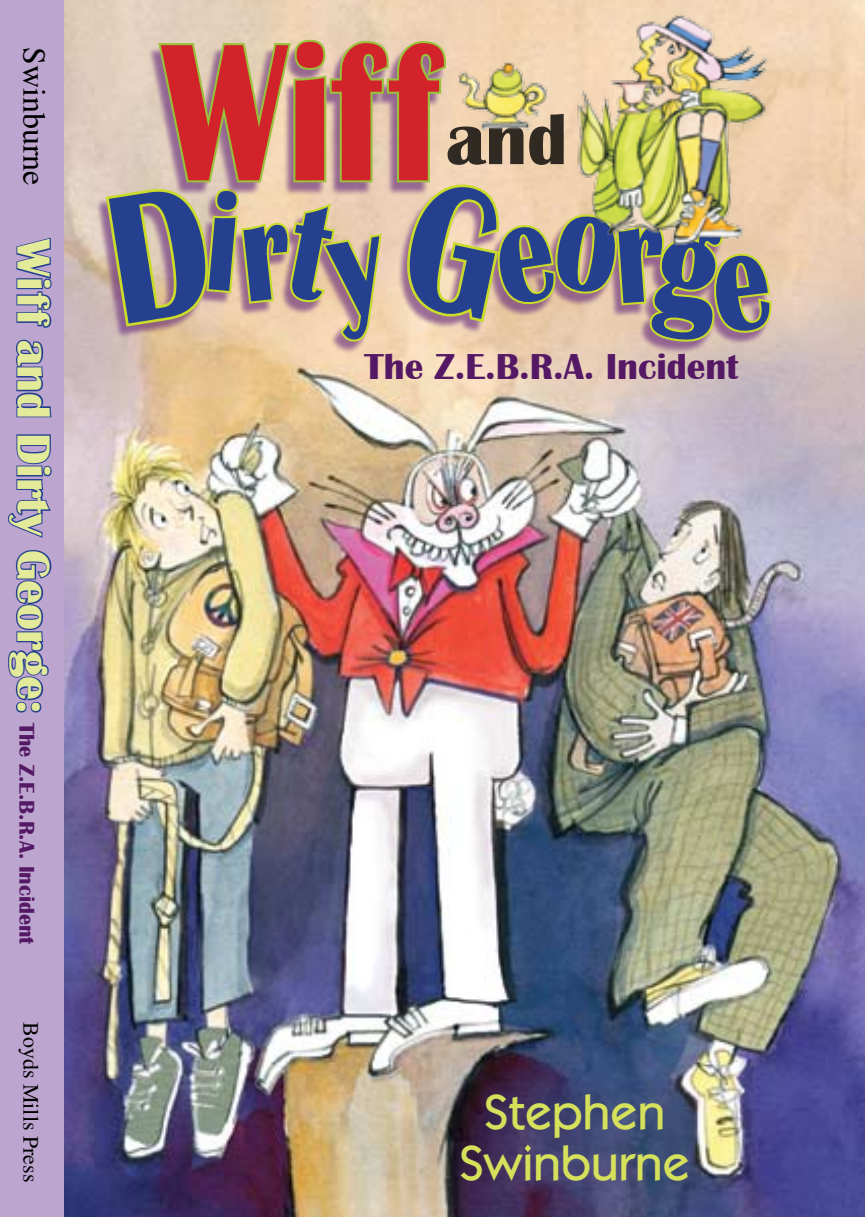
<style>
.page{position:relative;width:865px;height:1217px;background:#fff}
.page>*{position:absolute;margin:0;border:0;box-sizing:border-box;transform-origin:0 0}
.t1{font:700 202.6px "Britannic";color:#d2232a;scale:.79 1}
.t2{font:700 74.2px "Britannic";color:#000}
.t3{font:500 49.4px/51.6px "Itc Kabel";color:#d5e05b;text-align:center}
.t4{font:700 37.2px "Britannic";color:#551865}
.t5{font:700 22px "Britannic";color:#551865}
.t6{font:22px "Times";color:#000}
.s1{font-size:48px;color:#e3ea9a}
</style>
<div class="page">
<div style="left:0;top:0;width:864px;height:1217px;background:#bca6d0"></div>
<img style="left:64px;top:0;width:800px;height:1217px">
<div style="left:95px;top:186px;width:769px;height:326px;background:#682e7d;opacity:.65"></div>
<img style="left:572px;top:10px;width:198px;height:28px">
<svg style="left:16px;top:237px;width:36px;height:91px"></svg>
<svg style="left:15px;top:339px;width:37px;height:79px"></svg>
<svg style="left:7px;top:434px;width:45px;height:104px"></svg>
<svg style="left:8px;top:550px;width:44px;height:163px"></svg>
<img style="left:103px;top:38px;width:670px;height:309px">
<p class="t5" style="left:38px;top:47px;width:898px;rotate:90deg"><sup>Swinburne</sup> <span class="s1">Wiff and Dirty George:</span> The Z.E.B.R.A. Incident</p>
<p class="t6" style="left:43px;top:1022px;width:162px;rotate:90deg">Boyds Mills Press</p>
<h1 class="t1" style="left:162px;top:11px;width:354px">Wiff</h1>
<h2 class="t2" style="left:446px;top:102px;width:123px">and</h2>
<h3 class="t4" style="left:364px;top:348px;width:375px">The Z.E.B.R.A. Incident</h3>
<h3 class="t3" style="left:459px;top:1086px;width:233px">Stephen<br>Swinburne</h3>
</div>
